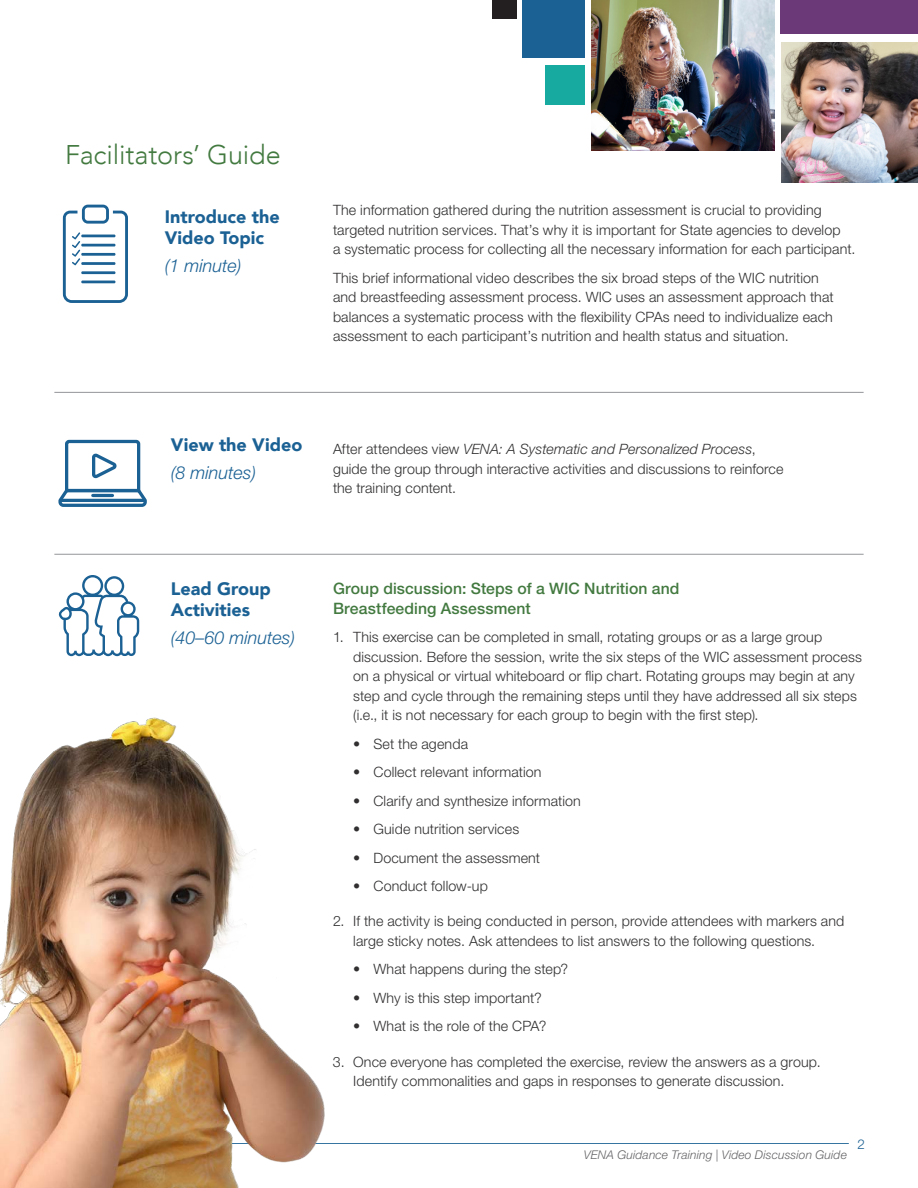
<style>
.page{position:relative;width:918px;height:1188px;background:#fff}
.page>*{position:absolute;margin:0;border:0;box-sizing:border-box;transform-origin:0 0}
.t1{font:300 27px "Avenir";letter-spacing:-.005em;color:#437a40}
.t2{font:900 18px/21px "Avenir";color:#1b6194}
.t3{font:italic 300 18px "Helvetica Neue LT Std";color:#1b6194}
.t4{font:500 15.75px/19.5px "Helvetica Neue LT Std";letter-spacing:.005em;color:#437a40}
.t5{font:300 14.25px/19.5px "Helvetica Neue LT Std";letter-spacing:.01em;color:#312f30}
.t6{font:300 13.5px "Helvetica Neue LT Std";color:#1b6194}
.t7{font:italic 300 12px "Helvetica Neue LT Std";letter-spacing:.015em;color:#636366}
.s1{font-family:"Helvetica Neue LT Std";font-weight:300;font-style:italic}
.s2{font-style:italic}
</style>
<div class="page">
<hr style="left:54px;top:1143px;width:795px;height:1px;background:#1b6194">
<hr style="left:54px;top:392px;width:810px;height:1px;background:#939598">
<hr style="left:54px;top:554px;width:810px;height:1px;background:#939598">
<img style="left:592px;top:0;width:182px;height:150px">
<img style="left:782px;top:42px;width:136px;height:140px">
<svg style="left:63px;top:205px;width:65px;height:98px"></svg>
<svg style="left:58px;top:439px;width:89px;height:68px"></svg>
<svg style="left:58px;top:575px;width:81px;height:81px"></svg>
<img style="left:54px;top:717px;width:295px;height:471px">
<img style="left:0;top:751px;width:210px;height:437px">
<div style="left:522px;top:0;width:63px;height:58px;background:#1b6194"></div>
<div style="left:546px;top:65px;width:39px;height:39px;background:#17aaa1"></div>
<div style="left:493px;top:0;width:24px;height:19px;background:#231f20"></div>
<div style="left:780px;top:0;width:138px;height:34px;background:#6c3978"></div>
<h2 class="t1" style="left:65px;top:139px;width:217px">Facilitators’ Guide</h2>
<h3 class="t2" style="left:165px;top:206px;width:116px">Introduce the<br>Video Topic</h3>
<h3 class="t3" style="left:165px;top:255px;width:78px">(1 minute)</h3>
<p class="t5" style="left:333px;top:200px;width:524px">The information gathered during the nutrition assessment is crucial to providing targeted nutrition services. That’s why it is important for State agencies to develop<br>a systematic process for collecting all the necessary information for each participant.</p>
<p class="t5" style="left:333px;top:268px;width:502px">This brief informational video describes the six broad steps of the WIC nutrition and breastfeeding assessment process. WIC uses an assessment approach that balances a systematic process with the flexibility CPAs need to individualize each assessment to each participant’s nutrition and health status and situation.</p>
<h3 class="t2" style="left:171px;top:431px;width:133px;line-height:27.8px">View the Video <span class="s1">(8 minutes)</span></h3>
<p class="t5" style="left:333px;top:439px;width:452px">After attendees view <span class="s2">VENA: A Systematic and Personalized Process</span>, guide the group through interactive activities and discussions to reinforce the training content.</p>
<h3 class="t2" style="left:171px;top:578px;width:101px">Lead Group<br>Activities</h3>
<h3 class="t3" style="left:171px;top:627px;width:126px">(40–60 minutes)</h3>
<h4 class="t4" style="left:333px;top:579px;width:348px">Group discussion: Steps of a WIC Nutrition and<br>Breastfeeding Assessment</h4>
<p class="t5" style="left:353px;top:627px;width:510px;text-indent:-20px">1. This exercise can be completed in small, rotating groups or as a large group discussion. Before the session, write the six steps of the WIC assessment process on a physical or virtual whiteboard or flip chart. Rotating groups may begin at any step and cycle through the remaining steps until they have addressed all six steps (i.e., it is not necessary for each group to begin with the first step).</p>
<p class="t5" style="left:353px;top:734px;width:116px">• Set the agenda</p>
<p class="t5" style="left:353px;top:762px;width:190px">• Collect relevant information</p>
<p class="t5" style="left:353px;top:791px;width:229px">• Clarify and synthesize information</p>
<p class="t5" style="left:353px;top:819px;width:168px">• Guide nutrition services</p>
<p class="t5" style="left:353px;top:848px;width:188px">• Document the assessment</p>
<p class="t5" style="left:353px;top:876px;width:136px">• Conduct follow-up</p>
<p class="t5" style="left:353px;top:911px;width:493px;text-indent:-20px">2. If the activity is being conducted in person, provide attendees with markers and large sticky notes. Ask attendees to list answers to the following questions.</p>
<p class="t5" style="left:353px;top:959px;width:217px">• What happens during the step?</p>
<p class="t5" style="left:353px;top:988px;width:190px">• Why is this step important?</p>
<p class="t5" style="left:353px;top:1016px;width:195px">• What is the role of the CPA?</p>
<p class="t5" style="left:353px;top:1052px;width:469px;text-indent:-20px">3. Once everyone has completed the exercise, review the answers as a group.<br>Identify commonalities and gaps in responses to generate discussion.</p>
<p class="t7" style="left:584px;top:1147px;width:265px">VENA Guidance Training | Video Discussion Guide</p>
<p class="t6" style="left:858px;top:1136px;width:9px">2</p>
</div>
